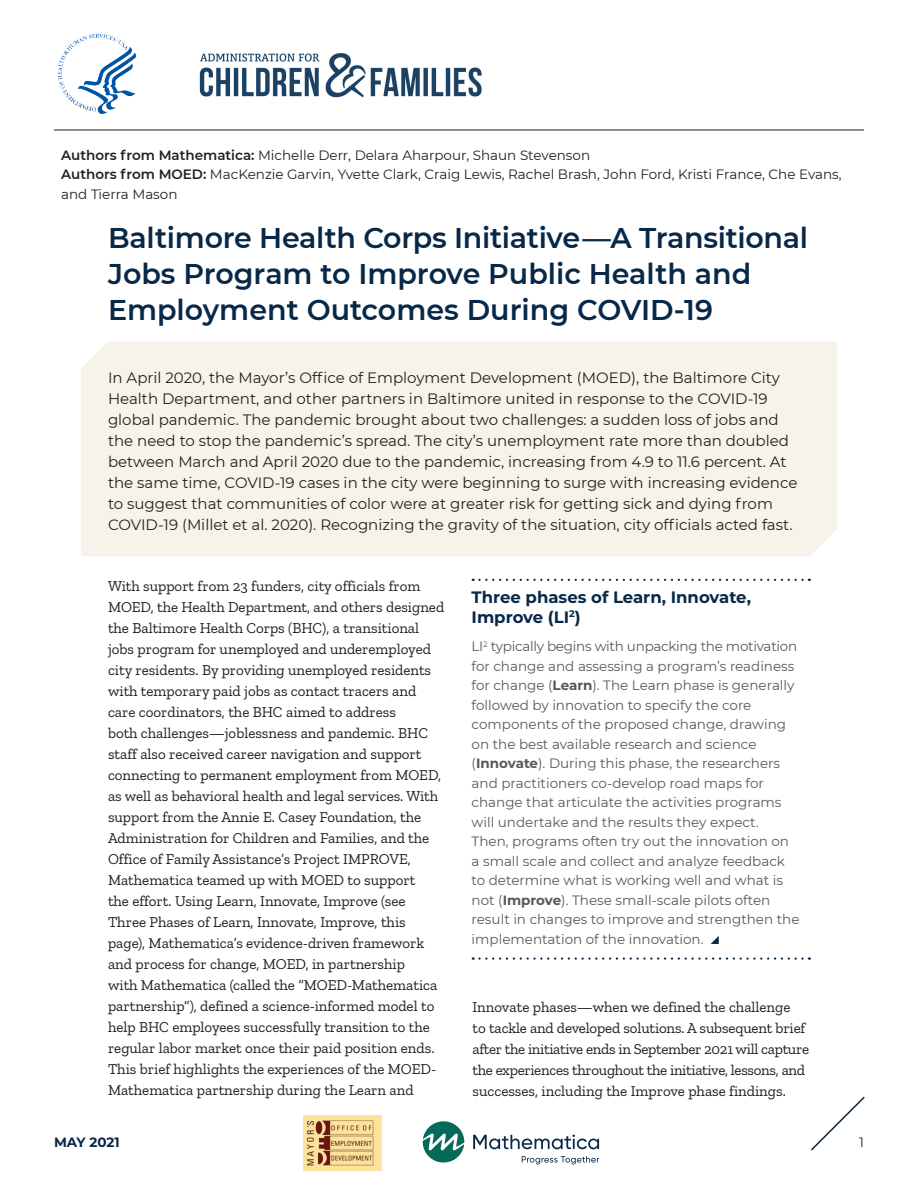
<style>
.page{position:relative;width:918px;height:1188px;background:#fff}
.page>*{position:absolute;margin:0;border:0;box-sizing:border-box;transform-origin:0 0}
.t1{font:600 28.5px/36px "Montserrat";letter-spacing:-.01em;color:#082848}
.t2{font:700 16.5px/19.5px "Montserrat";color:#082848}
.t3{font:15px/21px "Zilla Slab";color:#231f20}
.t4{font:15px/21px "Montserrat";color:#231f20}
.t5{font:13.5px/19.5px "Montserrat";color:#57585a}
.t6{font:13.5px/19.5px "Montserrat";color:#231f20}
.t7{font:700 13.5px "Montserrat";color:#082848}
.t8{font:13.5px "Montserrat";color:#082848}
.s1{font-weight:600}
.s2{font-weight:700}
</style>
<div class="page">
<svg style="left:811px;top:1096px;width:54px;height:55px"></svg>
<hr style="left:54px;top:130px;width:810px;height:1px;background:#231f20">
<svg style="left:422px;top:1121px;width:43px;height:42px"></svg>
<svg style="left:473px;top:1135px;width:126px;height:14px"></svg>
<svg style="left:522px;top:1156px;width:77px;height:8px"></svg>
<div style="left:81px;top:342px;width:756px;height:215px;background:#f6f3ea"></div>
<svg style="left:473px;top:579px;width:337px;height:2px"></svg>
<svg style="left:473px;top:957px;width:337px;height:3px"></svg>
<svg style="left:711px;top:936px;width:8px;height:8px"></svg>
<img style="left:303px;top:1116px;width:78px;height:55px">
<img style="left:57px;top:33px;width:79px;height:81px">
<img style="left:199px;top:53px;width:283px;height:45px">
<p class="t6" style="left:61px;top:145px;width:530px"><span class="s1">Authors from Mathematica:</span> Michelle Derr, Delara Aharpour, Shaun Stevenson</p>
<p class="t6" style="left:61px;top:164px;width:782px"><span class="s1">Authors from MOED:</span> MacKenzie Garvin, Yvette Clark, Craig Lewis, Rachel Brash, John Ford, Kristi France, Che Evans, and Tierra Mason</p>
<h1 class="t1" style="left:108px;top:219px;width:702px">Baltimore Health Corps Initiative —A Transitional<br>Jobs Program to Improve Public Health and<br>Employment Outcomes During COVID-19</h1>
<p class="t4" style="left:108px;top:367px;width:691px">In April 2020, the Mayor’s Office of Employment Development (MOED), the Baltimore City Health Department, and other partners in Baltimore united in response to the COVID-19 global pandemic. The pandemic brought about two challenges: a sudden loss of jobs and the need to stop the pandemic’s spread. The city’s unemployment rate more than doubled between March and April 2020 due to the pandemic, increasing from 4.9 to 11.6 percent. At the same time, COVID-19 cases in the city were beginning to surge with increasing evidence to suggest that communities of color were at greater risk for getting sick and dying from COVID-19 (Millet et al. 2020). Recognizing the gravity of the situation, city officials acted fast.</p>
<p class="t3" style="left:108px;top:575px;width:338px">With support from 23 funders, city officials from MOED, the Health Department, and others designed the Baltimore Health Corps (BHC), a transitional jobs program for unemployed and underemployed city residents. By providing unemployed residents with temporary paid jobs as contact tracers and care coordinators, the BHC aimed to address<br>both challenges—joblessness and pandemic. BHC staff also received career navigation and support connecting to permanent employment from MOED, as well as behavioral health and legal services. With support from the Annie E. Casey Foundation, the Administration for Children and Families, and the Office of Family Assistance’s Project IMPROVE, Mathematica teamed up with MOED to support<br>the effort. Using Learn, Innovate, Improve (see Three Phases of Learn, Innovate, Improve, this page), Mathematica’s evidence-driven framework and process for change, MOED, in partnership<br>with Mathematica (called the “MOED-Mathematica partnership”), defined a science-informed model to help BHC employees successfully transition to the regular labor market once their paid position ends.<br>This brief highlights the experiences of the MOED-Mathematica partnership during the Learn and</p>
<p class="t2" style="left:472px;top:587px;width:281px">Three phases of Learn, Innovate,<br>Improve (LI<sup>2</sup>)</p>
<p class="t5" style="left:472px;top:636px;width:330px">LI<sup>2</sup> typically begins with unpacking the motivation for change and assessing a program’s readiness for change (<span class="s2">Learn</span>). The Learn phase is generally followed by innovation to specify the core components of the proposed change, drawing on the best available research and science (<span class="s2">Innovate</span>). During this phase, the researchers and practitioners co-develop road maps for change that articulate the activities programs will undertake and the results they expect.<br>Then, programs often try out the innovation on a small scale and collect and analyze feedback to determine what is working well and what is not (<span class="s2">Improve</span>). These small-scale pilots often result in changes to improve and strengthen the implementation of the innovation.</p>
<p class="t3" style="left:472px;top:997px;width:338px">Innovate phases—when we defined the challenge<br>to tackle and developed solutions. A subsequent brief after the initiative ends in September 2021 will capture the experiences throughout the initiative, lessons, and successes, including the Improve phase findings.</p>
<p class="t7" style="left:54px;top:1132px;width:67px">MAY 2021</p>
<p class="t8" style="left:859px;top:1133px;width:6px">1</p>
</div>
